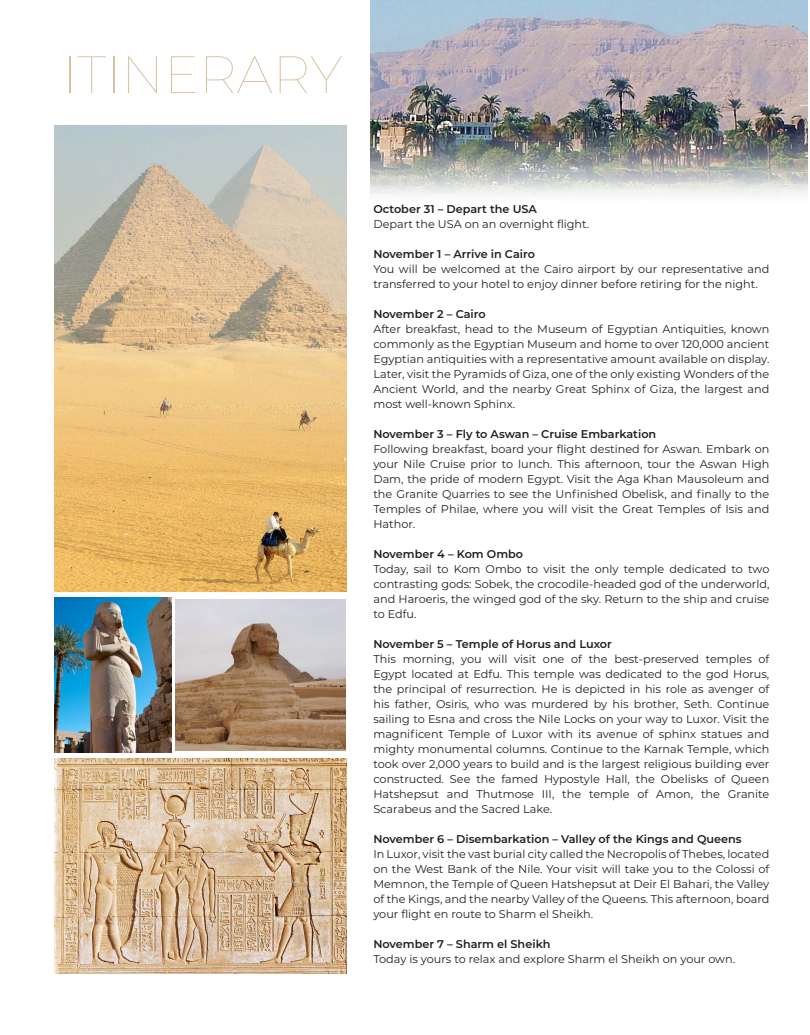
<style>
.page{position:relative;width:810px;height:1035px;background:#fff}
.page>*{position:absolute;margin:0;border:0;box-sizing:border-box;transform-origin:0 0}
.t1{font:100 52.5px "Montserrat";color:#d9c2a4}
.t2{font:11.25px/15px "Montserrat";color:#231f20;text-align:justify}
.t3{font:600 11.25px "Montserrat";color:#231f20}
</style>
<div class="page">
<img style="left:55px;top:598px;width:116px;height:154px">
<img style="left:176px;top:600px;width:169px;height:151px">
<img style="left:55px;top:758px;width:291px;height:216px">
<img style="left:371px;top:0;width:436px;height:197px">
<img style="left:55px;top:126px;width:291px;height:465px">
<h1 class="t1" style="left:62px;top:39px;width:282px">ITINERARY</h1>
<p class="t3" style="left:373px;top:201px;width:165px">October 31 – Depart the USA</p>
<p class="t2" style="left:373px;top:217px;width:217px">Depart the USA on an overnight flight.</p>
<p class="t3" style="left:373px;top:246px;width:163px">November 1 – Arrive in Cairo</p>
<p class="t2" style="left:373px;top:262px;width:397px">You will be welcomed at the Cairo airport by our representative and transferred to your hotel to enjoy dinner before retiring for the night.</p>
<p class="t3" style="left:373px;top:306px;width:114px">November 2 – Cairo</p>
<p class="t2" style="left:373px;top:322px;width:398px">After breakfast, head to the Museum of Egyptian Antiquities, known commonly as the Egyptian Museum and home to over 120,000 ancient Egyptian antiquities with a representative amount available on display.<br>Later, visit the Pyramids of Giza, one of the only existing Wonders of the Ancient World, and the nearby Great Sphinx of Giza, the largest and most well-known Sphinx.</p>
<p class="t3" style="left:373px;top:426px;width:284px">November 3 – Fly to Aswan – Cruise Embarkation</p>
<p class="t2" style="left:373px;top:442px;width:398px">Following breakfast, board your flight destined for Aswan. Embark on your Nile Cruise prior to lunch. This afternoon, tour the Aswan High Dam, the pride of modern Egypt. Visit the Aga Khan Mausoleum and the Granite Quarries to see the Unfinished Obelisk, and finally to the Temples of Philae, where you will visit the Great Temples of Isis and Hathor.</p>
<p class="t3" style="left:373px;top:546px;width:151px">November 4 – Kom Ombo</p>
<p class="t2" style="left:373px;top:562px;width:398px">Today, sail to Kom Ombo to visit the only temple dedicated to two contrasting gods: Sobek, the crocodile-headed god of the underworld, and Haroeris, the winged god of the sky. Return to the ship and cruise to Edfu.</p>
<p class="t3" style="left:373px;top:636px;width:240px">November 5 – Temple of Horus and Luxor</p>
<p class="t2" style="left:373px;top:652px;width:398px">This morning, you will visit one of the best-preserved temples of Egypt located at Edfu. This temple was dedicated to the god Horus, the principal of resurrection. He is depicted in his role as avenger of his father, Osiris, who was murdered by his brother, Seth. Continue sailing to Esna and cross the Nile Locks on your way to Luxor. Visit the magnificent Temple of Luxor with its avenue of sphinx statues and mighty monumental columns. Continue to the Karnak Temple, which took over 2,000 years to build and is the largest religious building ever constructed. See the famed Hypostyle Hall, the Obelisks of Queen Hatshepsut and Thutmose III, the temple of Amon, the Granite Scarabeus and the Sacred Lake.</p>
<p class="t3" style="left:373px;top:831px;width:370px">November 6 – Disembarkation – Valley of the Kings and Queens</p>
<p class="t2" style="left:373px;top:847px;width:398px">In Luxor, visit the vast burial city called the Necropolis of Thebes, located on the West Bank of the Nile. Your visit will take you to the Colossi of Memnon, the Temple of Queen Hatshepsut at Deir El Bahari, the Valley of the Kings, and the nearby Valley of the Queens. This afternoon, board your flight en route to Sharm el Sheikh.</p>
<p class="t3" style="left:373px;top:936px;width:179px">November 7 – Sharm el Sheikh</p>
<p class="t2" style="left:373px;top:952px;width:363px">Today is yours to relax and explore Sharm el Sheikh on your own.</p>
</div>
